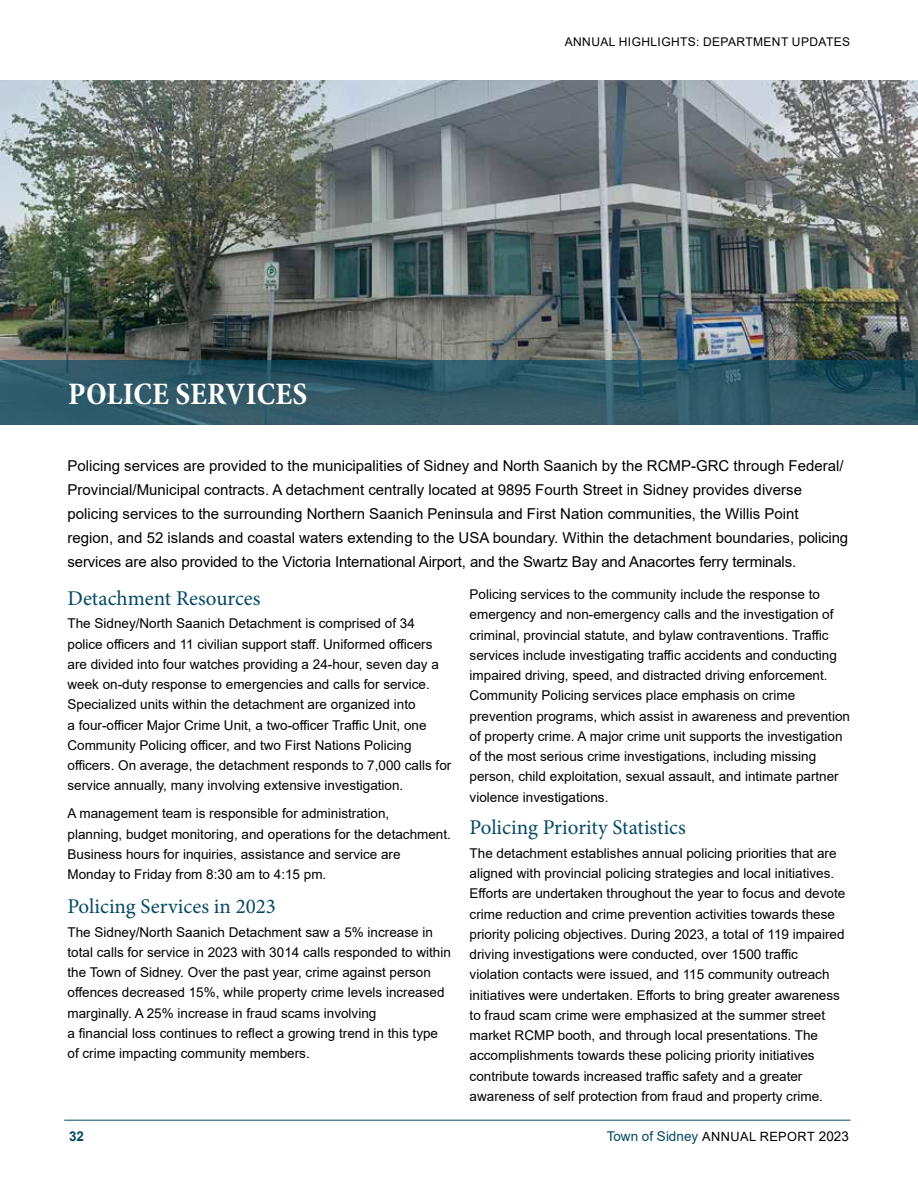
<style>
.page{position:relative;width:918px;height:1188px;background:#fff}
.page>*{position:absolute;margin:0;border:0;box-sizing:border-box;transform-origin:0 0}
.t1{font:700 condensed 31.5px "Minion Pro";letter-spacing:.01em;color:#fff}
.t2{font:21px "Minion Pro";color:#044964}
.t3{font:15px/24px "Arial";color:#000}
.t4{font:13.5px/20.2px "Arial";color:#000}
.t5{font:13.5px "Arial";color:#044964}
.t6{font:700 13.5px "Arial";color:#044964}
.t7{font:12px "Arial";letter-spacing:.035em;color:#000}
.s1{font-size:12.75px;color:#000}
.s2{color:#000}
</style>
<div class="page">
<hr style="left:64px;top:1120px;width:786px;height:1px;background:#044964">
<img style="left:1px;top:80px;width:917px;height:280px">
<svg style="left:1px;top:360px;width:917px;height:65px;background:#2e5765"></svg>
<h1 class="t1" style="left:68px;top:372px;width:241px">POLICE SERVICES</h1>
<p class="t7" style="left:565px;top:33px;width:63px">ANNUAL highlights</p>
<p class="t7" style="left:696px;top:33px;width:156px">: DEPARTMENT UPDATES</p>
<p class="t3" style="left:68px;top:453px;width:782px">Policing services are provided to the municipalities of Sidney and North Saanich by the RCMP-GRC through Federal/ Provincial/Municipal contracts. A detachment centrally located at 9895 Fourth Street in Sidney provides diverse policing services to the surrounding Northern Saanich Peninsula and First Nation communities, the Willis Point<br>region, and 52 islands and coastal waters extending to the USA boundary. Within the detachment boundaries, policing services are also provided to the Victoria International Airport, and the Swartz Bay and Anacortes ferry terminals.</p>
<h2 class="t2" style="left:68px;top:584px;width:195px">Detachment Resources</h2>
<p class="t4" style="left:68px;top:613px;width:385px">The Sidney/North Saanich Detachment is comprised of 34 police officers and 11 civilian support staff. Uniformed officers are divided into four watches providing a 24-hour, seven day a week on-duty response to emergencies and calls for service.<br>Specialized units within the detachment are organized into<br>a four-officer Major Crime Unit, a two-officer Traffic Unit, one Community Policing officer, and two First Nations Policing officers. On average, the detachment responds to 7,000 calls for service annually, many involving extensive investigation.</p>
<p class="t4" style="left:68px;top:804px;width:385px">A management team is responsible for administration,<br>planning, budget monitoring, and operations for the detachment.<br>Business hours for inquiries, assistance and service are Monday to Friday from 8:30 am to 4:15 pm.</p>
<h2 class="t2" style="left:68px;top:892px;width:210px">Policing Services in 2023</h2>
<p class="t4" style="left:68px;top:922px;width:385px">The Sidney/North Saanich Detachment saw a 5% increase in total calls for service in 2023 with 3014 calls responded to within the Town of Sidney. Over the past year, crime against person offences decreased 15%, while property crime levels increased marginally. A 25% increase in fraud scams involving<br>a financial loss continues to reflect a growing trend in this type of crime impacting community members.</p>
<p class="t4" style="left:470px;top:584px;width:382px">Policing services to the community include the response to emergency and non-emergency calls and the investigation of criminal, provincial statute, and bylaw contraventions. Traffic services include investigating traffic accidents and conducting impaired driving, speed, and distracted driving enforcement.<br>Community Policing services place emphasis on crime prevention programs, which assist in awareness and prevention of property crime. A major crime unit supports the investigation of the most serious crime investigations, including missing person, child exploitation, sexual assault, and intimate partner violence investigations.</p>
<h2 class="t2" style="left:470px;top:813px;width:218px">Policing Priority Statistics</h2>
<p class="t4" style="left:470px;top:843px;width:377px">The detachment establishes annual policing priorities that are aligned with provincial policing strategies and local initiatives.<br>Efforts are undertaken throughout the year to focus and devote crime reduction and crime prevention activities towards these priority policing objectives. During 2023, a total of 119 impaired driving investigations were conducted, over 1500 traffic violation contacts were issued, and 115 community outreach initiatives were undertaken. Efforts to bring greater awareness to fraud scam crime were emphasized at the summer street market RCMP booth, and through local presentations. The accomplishments towards these policing priority initiatives contribute towards increased traffic safety and a greater awareness of self protection from fraud and property crime.</p>
<p class="t6" style="left:69px;top:1127px;width:17px">32</p>
<p class="t5" style="left:607px;top:1127px;width:244px">Town of Sidney <span class="s1">ANNUAL REPORT</span> <span class="s2">2023</span></p>
</div>
